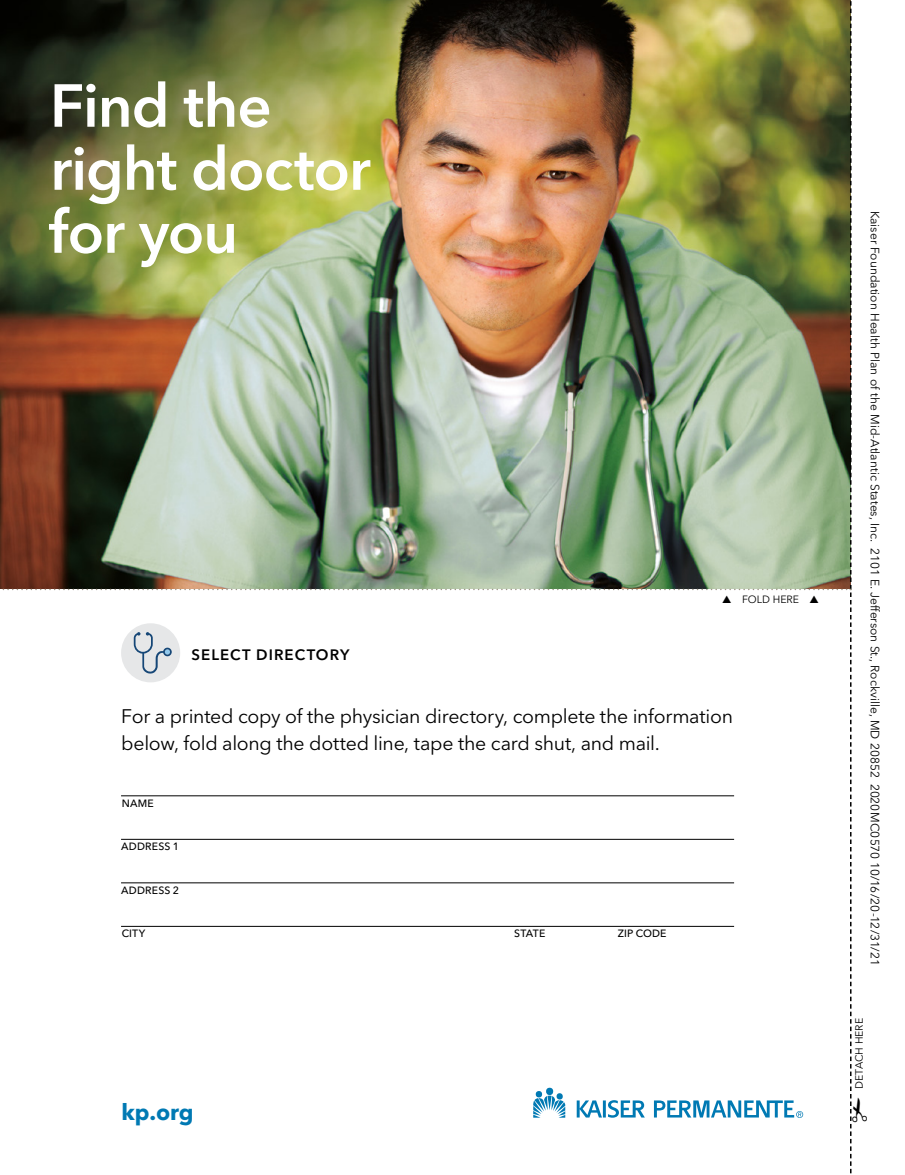
<style>
.page{position:relative;width:905px;height:1175px;background:#fff}
.page>*{position:absolute;margin:0;border:0;box-sizing:border-box;transform-origin:0 0}
.t1{font:600 60px/63px "Avenir Next LT Pro";letter-spacing:-.02em;color:#fff}
.t2{font:700 22.5px "Avenir Next LT Pro";color:#0079b3}
.t3{font:19.5px/27px "Avenir Next LT Pro";letter-spacing:-.015em;color:#000}
.t4{font:600 15px "Avenir Next LT Pro";letter-spacing:.07em;color:#000}
.t5{font:12px "Avenir Next LT Pro";color:#000}
.t6{font:500 10.5px "Avenir Next LT Pro";letter-spacing:.015em;color:#000}
.t7{font:10.5px "Avenir Next LT Pro";color:#000}
</style>
<div class="page">
<img style="left:0;top:0;width:852px;height:1174px">
<h1 class="t1" style="left:49px;top:74px;width:323px">Find the right doctor for you</h1>
<p class="t4" style="left:191px;top:646px;width:159px">SELECT DIRECTORY</p>
<p class="t7" style="left:722px;top:593px;width:98px">▲ FOLD HERE ▲</p>
<h3 class="t3" style="left:121px;top:702px;width:613px">For a printed copy of the physician directory, complete the information below, fold along the dotted line, tape the card shut, and mail.</h3>
<p class="t6" style="left:122px;top:796px;width:33px">NAME</p>
<p class="t6" style="left:121px;top:840px;width:59px">ADDRESS 1</p>
<p class="t6" style="left:121px;top:883px;width:59px">ADDRESS 2</p>
<p class="t6" style="left:122px;top:927px;width:25px">CITY</p>
<p class="t6" style="left:514px;top:927px;width:33px">STATE</p>
<p class="t6" style="left:617px;top:927px;width:50px">ZIP CODE</p>
<h2 class="t2" style="left:121px;top:1098px;width:74px">kp.org</h2>
<p class="t5" style="left:882px;top:211px;width:756px;rotate:90deg">Kaiser Foundation Health Plan of the Mid-Atlantic States, Inc. 2101 E. Jefferson St., Rockville, MD 20852 2020MC0570 10/16/20-12/31/21</p>
<p class="t7" style="left:852px;top:1088px;width:72px;rotate:-90deg">DETACH HERE</p>
</div>
